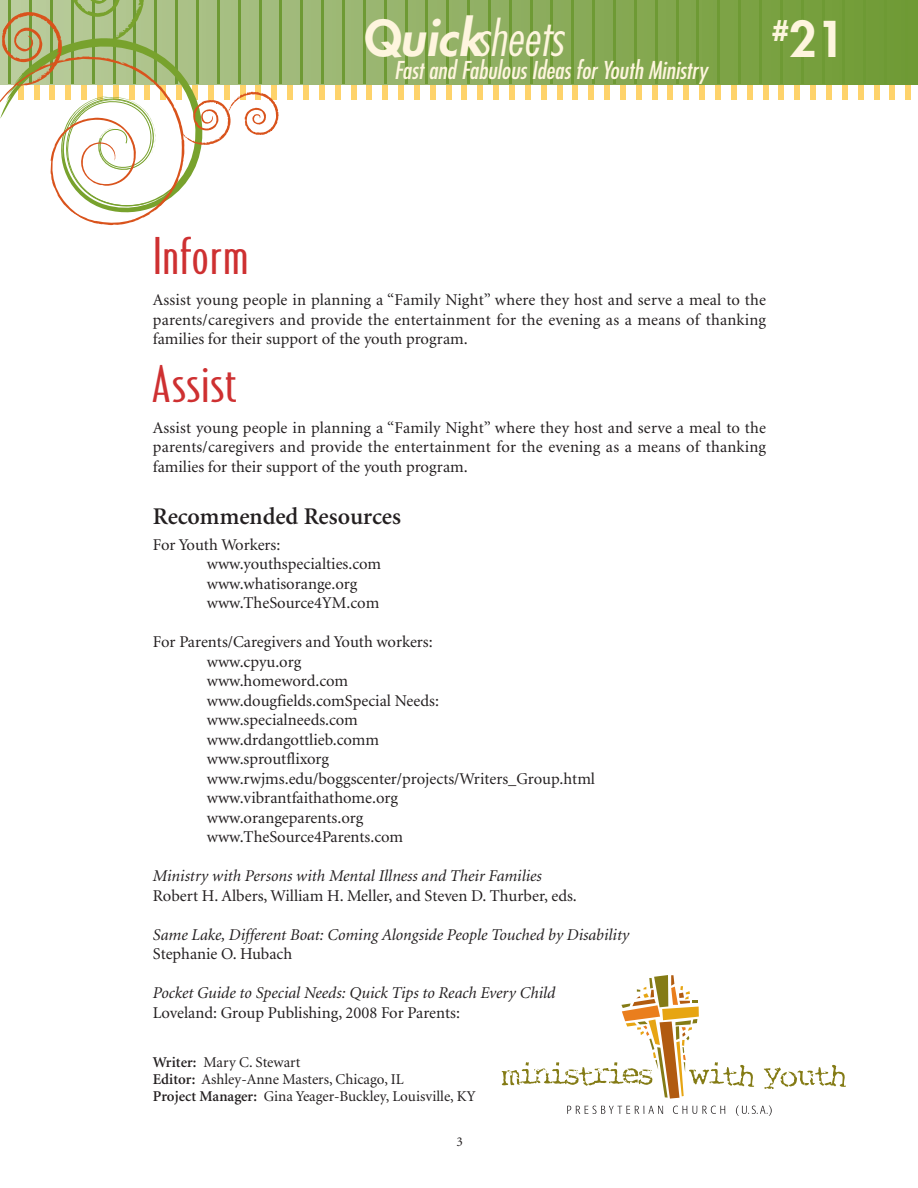
<style>
.page{position:relative;width:918px;height:1188px;background:#fff}
.page>*{position:absolute;margin:0;border:0;box-sizing:border-box;transform-origin:0 0}
.t1{font:48px "STI Mac Sans";letter-spacing:.015em;color:#ce3031}
.t2{font:italic 300 condensed 48px "Futura";color:#fef5de}
.t3{font:800 48px "Futura";color:#fef5de}
.t4{font:800 28.8px "Futura";color:#fef5de}
.t5{font:italic condensed 24px "Futura";color:#fef5de}
.t6{font:600 24px "Minion";color:#231f20}
.t7{font:16.5px/19.5px "Minion";color:#231f20;text-align:justify}
.t8{font:italic 16.5px "Minion";color:#231f20}
.t9{font:15px/17px "Minion";color:#231f20}
.t10{font:13.5px "Minion";color:#231f20}
.s1{font-weight:800;font-style:normal;font-stretch:normal}
.s2{font-weight:800;font-stretch:normal}
.s3{font-weight:600}
</style>
<div class="page">
<div style="left:287px;top:14px;width:6px;height:86px;background:#fed36b"></div>
<div style="left:303px;top:14px;width:6px;height:86px;background:#fed36b"></div>
<div style="left:319px;top:14px;width:6px;height:86px;background:#fed36b"></div>
<div style="left:335px;top:14px;width:5px;height:86px;background:#fed36b"></div>
<div style="left:351px;top:14px;width:5px;height:86px;background:#fed36b"></div>
<div style="left:367px;top:14px;width:5px;height:86px;background:#fed36b"></div>
<div style="left:382px;top:14px;width:6px;height:86px;background:#fed36b"></div>
<div style="left:398px;top:14px;width:6px;height:86px;background:#fed36b"></div>
<div style="left:414px;top:14px;width:6px;height:86px;background:#fed36b"></div>
<div style="left:430px;top:14px;width:6px;height:86px;background:#fed36b"></div>
<div style="left:446px;top:14px;width:5px;height:86px;background:#fed36b"></div>
<div style="left:462px;top:14px;width:5px;height:86px;background:#fed36b"></div>
<div style="left:478px;top:14px;width:5px;height:86px;background:#fed36b"></div>
<div style="left:493px;top:14px;width:6px;height:86px;background:#fed36b"></div>
<div style="left:509px;top:14px;width:6px;height:86px;background:#fed36b"></div>
<div style="left:525px;top:14px;width:6px;height:86px;background:#fed36b"></div>
<div style="left:541px;top:14px;width:5px;height:86px;background:#fed36b"></div>
<div style="left:557px;top:14px;width:5px;height:86px;background:#fed36b"></div>
<div style="left:573px;top:14px;width:5px;height:86px;background:#fed36b"></div>
<div style="left:588px;top:14px;width:6px;height:86px;background:#fed36b"></div>
<div style="left:604px;top:14px;width:6px;height:86px;background:#fed36b"></div>
<div style="left:620px;top:14px;width:6px;height:86px;background:#fed36b"></div>
<div style="left:636px;top:14px;width:6px;height:86px;background:#fed36b"></div>
<div style="left:652px;top:14px;width:5px;height:86px;background:#fed36b"></div>
<div style="left:668px;top:14px;width:5px;height:86px;background:#fed36b"></div>
<div style="left:684px;top:14px;width:5px;height:86px;background:#fed36b"></div>
<div style="left:699px;top:14px;width:6px;height:86px;background:#fed36b"></div>
<div style="left:715px;top:14px;width:6px;height:86px;background:#fed36b"></div>
<div style="left:731px;top:14px;width:6px;height:86px;background:#fed36b"></div>
<div style="left:747px;top:14px;width:6px;height:86px;background:#fed36b"></div>
<div style="left:763px;top:14px;width:5px;height:86px;background:#fed36b"></div>
<div style="left:779px;top:14px;width:5px;height:86px;background:#fed36b"></div>
<div style="left:794px;top:14px;width:6px;height:86px;background:#fed36b"></div>
<div style="left:810px;top:14px;width:6px;height:86px;background:#fed36b"></div>
<div style="left:826px;top:14px;width:6px;height:86px;background:#fed36b"></div>
<div style="left:842px;top:14px;width:6px;height:86px;background:#fed36b"></div>
<div style="left:858px;top:14px;width:5px;height:86px;background:#fed36b"></div>
<div style="left:874px;top:14px;width:5px;height:86px;background:#fed36b"></div>
<div style="left:890px;top:14px;width:5px;height:86px;background:#fed36b"></div>
<div style="left:905px;top:14px;width:6px;height:86px;background:#fed36b"></div>
<svg style="left:279px;top:0;width:639px;height:85px"></svg>
<hr style="left:280px;top:0;width:2px;height:84px;background:#6e9a34">
<hr style="left:300px;top:0;width:3px;height:84px;background:#6e9a34">
<hr style="left:321px;top:0;width:3px;height:84px;background:#6e9a34">
<hr style="left:342px;top:0;width:3px;height:84px;background:#6e9a34">
<hr style="left:363px;top:0;width:3px;height:84px;background:#6e9a34">
<hr style="left:384px;top:0;width:2px;height:84px;background:#6e9a34">
<hr style="left:405px;top:0;width:2px;height:84px;background:#6e9a34">
<hr style="left:426px;top:0;width:2px;height:84px;background:#6e9a34">
<hr style="left:446px;top:0;width:3px;height:84px;background:#6e9a34">
<hr style="left:467px;top:0;width:3px;height:84px;background:#6e9a34">
<hr style="left:488px;top:0;width:3px;height:84px;background:#6e9a34">
<hr style="left:509px;top:0;width:3px;height:84px;background:#6e9a34">
<hr style="left:530px;top:0;width:2px;height:84px;background:#6e9a34">
<hr style="left:551px;top:0;width:2px;height:84px;background:#6e9a34">
<hr style="left:572px;top:0;width:2px;height:84px;background:#6e9a34">
<hr style="left:592px;top:0;width:3px;height:84px;background:#6e9a34">
<hr style="left:613px;top:0;width:3px;height:84px;background:#6e9a34">
<hr style="left:634px;top:0;width:3px;height:84px;background:#6e9a34">
<hr style="left:655px;top:0;width:3px;height:84px;background:#6e9a34">
<hr style="left:676px;top:0;width:2px;height:84px;background:#6e9a34">
<hr style="left:697px;top:0;width:2px;height:84px;background:#6e9a34">
<hr style="left:718px;top:0;width:2px;height:84px;background:#6e9a34">
<hr style="left:738px;top:0;width:3px;height:84px;background:#6e9a34">
<hr style="left:759px;top:0;width:3px;height:84px;background:#6e9a34">
<hr style="left:780px;top:0;width:3px;height:84px;background:#6e9a34">
<hr style="left:801px;top:0;width:3px;height:84px;background:#6e9a34">
<hr style="left:822px;top:0;width:2px;height:84px;background:#6e9a34">
<hr style="left:843px;top:0;width:2px;height:84px;background:#6e9a34">
<hr style="left:863px;top:0;width:3px;height:84px;background:#6e9a34">
<hr style="left:884px;top:0;width:3px;height:84px;background:#6e9a34">
<hr style="left:905px;top:0;width:3px;height:84px;background:#6e9a34">
<svg style="left:0;top:0;width:279px;height:225px"></svg>
<svg style="left:501px;top:975px;width:254px;height:124px"></svg>
<svg style="left:764px;top:1064px;width:82px;height:25px"></svg>
<svg style="left:567px;top:1106px;width:96px;height:8px"></svg>
<svg style="left:673px;top:1106px;width:52px;height:8px"></svg>
<svg style="left:736px;top:1105px;width:36px;height:11px"></svg>
<h1 class="t2" style="left:364px;top:10px;width:200px"><span class="s1">Q</span><span class="s2">uick</span>sheets</h1>
<h1 class="t3" style="left:789px;top:9px;width:57px">21</h1>
<h3 class="t5" style="left:394px;top:55px;width:315px">Fast and Fabulous Ideas for Youth Ministry</h3>
<h2 class="t4" style="left:772px;top:13px;width:18px">#</h2>
<h1 class="t1" style="left:153px;top:228px;width:97px">Inform</h1>
<p class="t7" style="left:153px;top:291px;width:615px">Assist young people in planning a “Family Night” where they host and serve a meal to the parents/caregivers and provide the entertainment for the evening as a means of thanking families for their support of the youth program.</p>
<h1 class="t1" style="left:153px;top:355px;width:85px">Assist</h1>
<p class="t7" style="left:153px;top:418px;width:615px">Assist young people in planning a “Family Night” where they host and serve a meal to the parents/caregivers and provide the entertainment for the evening as a means of thanking families for their support of the youth program.</p>
<h3 class="t6" style="left:153px;top:504px;width:250px">Recommended Resources</h3>
<p class="t7" style="left:207px;top:535px;width:176px;text-align:left;text-indent:-54px">For Youth Workers: www.youthspecialties.com www.whatisorange.org www.TheSource4YM.com</p>
<p class="t7" style="left:207px;top:633px;width:390px;text-align:left;text-indent:-54px">For Parents/Caregivers and Youth workers:<br>www.cpyu.org<br>www.homeword.com<br>www.dougfields.comSpecial Needs:<br>www.specialneeds.com<br>www.drdangottlieb.comm<br>www.sproutflixorg www.rwjms.edu/boggscenter/projects/Writers_Group.html www.vibrantfaithathome.org<br>www.orangeparents.org<br>www.TheSource4Parents.com</p>
<p class="t8" style="left:153px;top:868px;width:391px">Ministry with Persons with Mental Illness and Their Families</p>
<p class="t7" style="left:153px;top:886px;width:425px">Robert H. Albers, William H. Meller, and Steven D. Thurber, eds.</p>
<p class="t8" style="left:153px;top:926px;width:478px">Same Lake, Different Boat: Coming Alongside People Touched by Disability</p>
<p class="t7" style="left:153px;top:945px;width:141px">Stephanie O. Hubach</p>
<p class="t8" style="left:153px;top:985px;width:404px">Pocket Guide to Special Needs: Quick Tips to Reach Every Child</p>
<p class="t7" style="left:153px;top:1003px;width:309px">Loveland: Group Publishing, 2008 For Parents:</p>
<p class="t9" style="left:153px;top:1054px;width:324px"><span class="s3">Writer:</span> Mary C. Stewart<br><span class="s3">Editor:</span> Ashley-Anne Masters, Chicago, IL<br><span class="s3">Project Manager:</span> Gina Yeager-Buckley, Louisville, KY</p>
<p class="t10" style="left:457px;top:1135px;width:8px">3</p>
</div>
